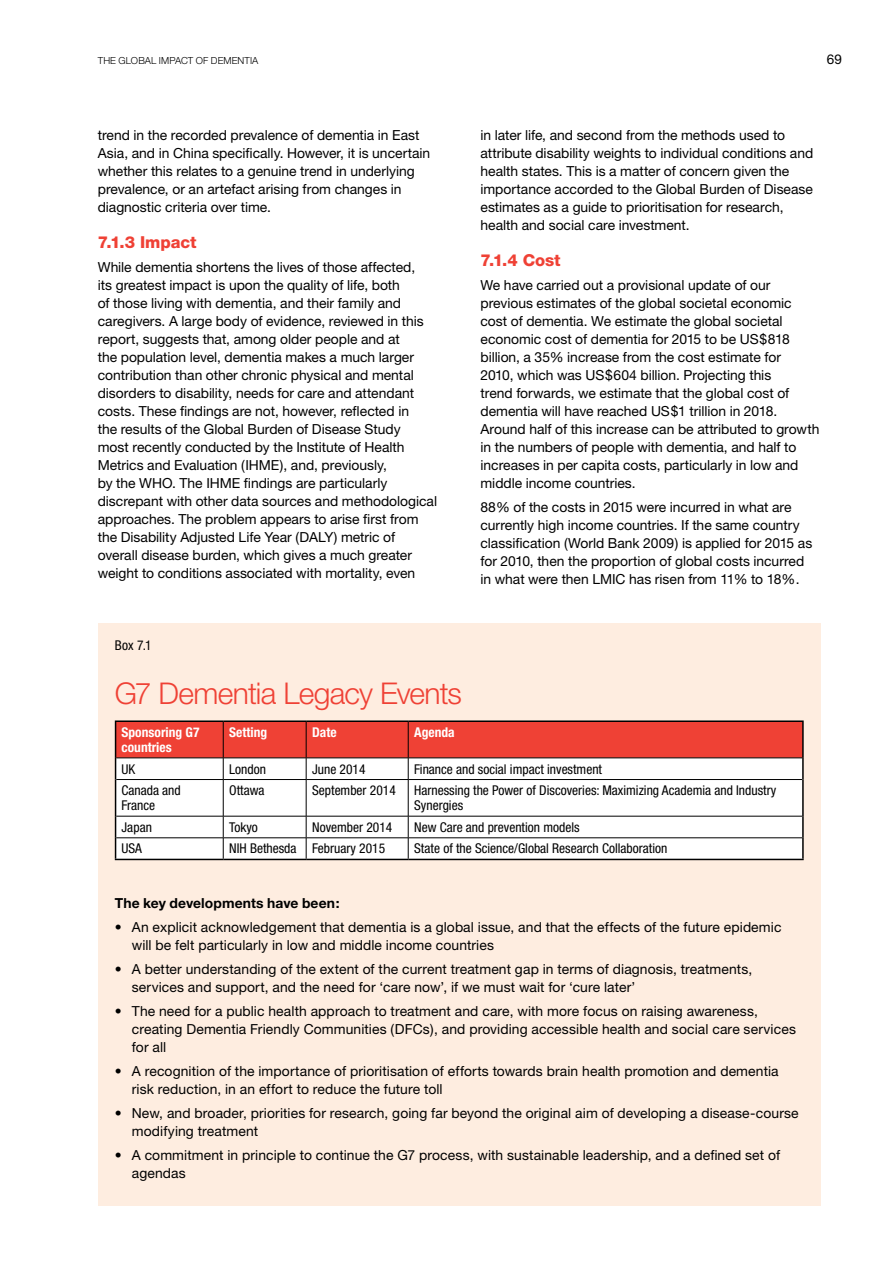
<style>
.page{position:relative;width:893px;height:1263px;background:#fff}
.page>*{position:absolute;margin:0;border:0;box-sizing:border-box;transform-origin:0 0}
.t1{font:300 30px "Helvetica Neue";letter-spacing:-.03em;color:#ef4135}
.t2{font:800 16.5px "Helvetica Neue";letter-spacing:-.005em;color:#ef4135}
.t3{font:13.8px/18px "Helvetica Neue";color:#000}
.t4{font:700 13.8px "Helvetica Neue";letter-spacing:.005em;color:#000}
.t5{font:condensed 13.5px/15px "Helvetica Neue LT Pro";color:#000}
.t6{font:700 condensed 13.5px/15px "Helvetica Neue LT Pro";color:#fff}
.t7{font:13.5px "Helvetica Neue LT Pro";color:#000}
.t8{font:300 9.75px "Helvetica Neue LT Pro";letter-spacing:.01em;color:#000}
</style>
<div class="page">
<div style="left:98px;top:623px;width:723px;height:582px;background:#feede0"></div>
<div style="left:116px;top:780px;width:686px;height:79px;background:#fff"></div>
<hr style="left:115px;top:720px;width:108px;height:2px;background:#000">
<hr style="left:223px;top:720px;width:83px;height:2px;background:#000">
<hr style="left:306px;top:720px;width:102px;height:2px;background:#000">
<hr style="left:408px;top:720px;width:396px;height:2px;background:#000">
<hr style="left:802px;top:722px;width:2px;height:36px;background:#000">
<hr style="left:802px;top:758px;width:2px;height:21px;background:#000">
<hr style="left:115px;top:779px;width:1px;height:37px;background:#000">
<hr style="left:802px;top:779px;width:2px;height:37px;background:#000">
<hr style="left:802px;top:816px;width:2px;height:22px;background:#000">
<svg style="left:115px;top:816px;width:1px;height:43px"></svg>
<hr style="left:802px;top:838px;width:2px;height:21px;background:#000">
<hr style="left:115px;top:859px;width:108px;height:1px;background:#000">
<hr style="left:223px;top:859px;width:83px;height:1px;background:#000">
<hr style="left:306px;top:859px;width:102px;height:1px;background:#000">
<hr style="left:408px;top:859px;width:396px;height:1px;background:#000">
<svg style="left:115px;top:721px;width:688px;height:58px;background:#ea817a"></svg>
<hr style="left:116px;top:779px;width:107px;height:1px;background:#000">
<hr style="left:223px;top:779px;width:83px;height:1px;background:#000">
<hr style="left:223px;top:780px;width:1px;height:36px;background:#000">
<hr style="left:306px;top:779px;width:102px;height:1px;background:#000">
<hr style="left:306px;top:780px;width:1px;height:36px;background:#000">
<hr style="left:408px;top:779px;width:394px;height:1px;background:#000">
<hr style="left:408px;top:780px;width:1px;height:36px;background:#000">
<hr style="left:116px;top:816px;width:107px;height:1px;background:#000">
<hr style="left:223px;top:816px;width:83px;height:1px;background:#000">
<hr style="left:306px;top:816px;width:102px;height:1px;background:#000">
<hr style="left:408px;top:816px;width:394px;height:1px;background:#000">
<hr style="left:116px;top:837px;width:107px;height:1px;background:#000">
<hr style="left:223px;top:837px;width:83px;height:1px;background:#000">
<svg style="left:223px;top:816px;width:1px;height:43px"></svg>
<hr style="left:306px;top:837px;width:102px;height:1px;background:#000">
<svg style="left:306px;top:816px;width:1px;height:43px"></svg>
<hr style="left:408px;top:837px;width:394px;height:1px;background:#000">
<svg style="left:408px;top:816px;width:1px;height:43px"></svg>
<p class="t8" style="left:98px;top:54px;width:162px">THE GLOBAL IMPACT OF DEMENTIA</p>
<p class="t7" style="left:827px;top:51px;width:17px">69</p>
<p class="t3" style="left:98px;top:126px;width:334px">trend in the recorded prevalence of dementia in East Asia, and in China specifically. However, it is uncertain whether this relates to a genuine trend in underlying prevalence, or an artefact arising from changes in diagnostic criteria over time.</p>
<p class="t2" style="left:98px;top:233px;width:100px">7.1.3 Impact</p>
<p class="t3" style="left:98px;top:258px;width:341px">While dementia shortens the lives of those affected,<br>its greatest impact is upon the quality of life, both<br>of those living with dementia, and their family and caregivers. A large body of evidence, reviewed in this report, suggests that, among older people and at<br>the population level, dementia makes a much larger contribution than other chronic physical and mental disorders to disability, needs for care and attendant costs. These findings are not, however, reflected in<br>the results of the Global Burden of Disease Study<br>most recently conducted by the Institute of Health Metrics and Evaluation (IHME), and, previously,<br>by the WHO. The IHME findings are particularly discrepant with other data sources and methodological approaches. The problem appears to arise first from the Disability Adjusted Life Year (DALY) metric of overall disease burden, which gives a much greater weight to conditions associated with mortality, even</p>
<p class="t3" style="left:480px;top:126px;width:334px">in later life, and second from the methods used to attribute disability weights to individual conditions and health states. This is a matter of concern given the importance accorded to the Global Burden of Disease estimates as a guide to prioritisation for research, health and social care investment.</p>
<p class="t2" style="left:480px;top:251px;width:82px">7.1.4 Cost</p>
<p class="t3" style="left:480px;top:276px;width:340px">We have carried out a provisional update of our previous estimates of the global societal economic cost of dementia. We estimate the global societal economic cost of dementia for 2015 to be US$818 billion, a 35% increase from the cost estimate for<br>2010, which was US$604 billion. Projecting this<br>trend forwards, we estimate that the global cost of dementia will have reached US$1 trillion in 2018.<br>Around half of this increase can be attributed to growth in the numbers of people with dementia, and half to increases in per capita costs, particularly in low and middle income countries.</p>
<p class="t3" style="left:480px;top:498px;width:333px">88% of the costs in 2015 were incurred in what are currently high income countries. If the same country classification (World Bank 2009) is applied for 2015 as for 2010, then the proportion of global costs incurred in what were then LMIC has risen from 11% to 18%.</p>
<p class="t5" style="left:115px;top:638px;width:38px">Box 7.1</p>
<h1 class="t1" style="left:115px;top:675px;width:349px">G7 Dementia Legacy Events</h1>
<p class="t6" style="left:122px;top:724px;width:79px">Sponsoring G7 countries</p>
<p class="t6" style="left:229px;top:724px;width:39px">Setting</p>
<p class="t6" style="left:312px;top:724px;width:26px">Date</p>
<p class="t6" style="left:414px;top:724px;width:42px">Agenda</p>
<p class="t5" style="left:122px;top:761px;width:15px">UK</p>
<p class="t5" style="left:229px;top:761px;width:38px">London</p>
<p class="t5" style="left:312px;top:761px;width:55px">June 2014</p>
<p class="t5" style="left:414px;top:761px;width:189px">Finance and social impact investment</p>
<p class="t5" style="left:122px;top:783px;width:61px">Canada and<br>France</p>
<p class="t5" style="left:229px;top:783px;width:37px">Ottawa</p>
<p class="t5" style="left:312px;top:783px;width:85px">September 2014</p>
<p class="t5" style="left:414px;top:783px;width:364px">Harnessing the Power of Discoveries: Maximizing Academia and Industry<br>Synergies</p>
<p class="t5" style="left:122px;top:819px;width:32px">Japan</p>
<p class="t5" style="left:229px;top:819px;width:30px">Tokyo</p>
<p class="t5" style="left:312px;top:819px;width:82px">November 2014</p>
<p class="t5" style="left:414px;top:819px;width:167px">New Care and prevention models</p>
<p class="t5" style="left:122px;top:841px;width:22px">USA</p>
<p class="t5" style="left:229px;top:841px;width:157px">NIH Bethesda February 2015</p>
<p class="t5" style="left:414px;top:841px;width:255px">State of the Science/Global Research Collaboration</p>
<p class="t4" style="left:115px;top:895px;width:226px">The key developments have been:</p>
<p class="t3" style="left:132px;top:918px;width:651px;text-indent:-17px">• An explicit acknowledgement that dementia is a global issue, and that the effects of the future epidemic will be felt particularly in low and middle income countries</p>
<p class="t3" style="left:132px;top:960px;width:622px;text-indent:-17px">• A better understanding of the extent of the current treatment gap in terms of diagnosis, treatments, services and support, and the need for ‘care now’, if we must wait for ‘cure later’</p>
<p class="t3" style="left:132px;top:1002px;width:666px;text-indent:-17px">• The need for a public health approach to treatment and care, with more focus on raising awareness, creating Dementia Friendly Communities (DFCs), and providing accessible health and social care services for all</p>
<p class="t3" style="left:132px;top:1062px;width:648px;text-indent:-17px">• A recognition of the importance of prioritisation of efforts towards brain health promotion and dementia risk reduction, in an effort to reduce the future toll</p>
<p class="t3" style="left:132px;top:1104px;width:668px;text-indent:-17px">• New, and broader, priorities for research, going far beyond the original aim of developing a disease-course modifying treatment</p>
<p class="t3" style="left:132px;top:1146px;width:650px;text-indent:-17px">• A commitment in principle to continue the G7 process, with sustainable leadership, and a defined set of agendas</p>
</div>
